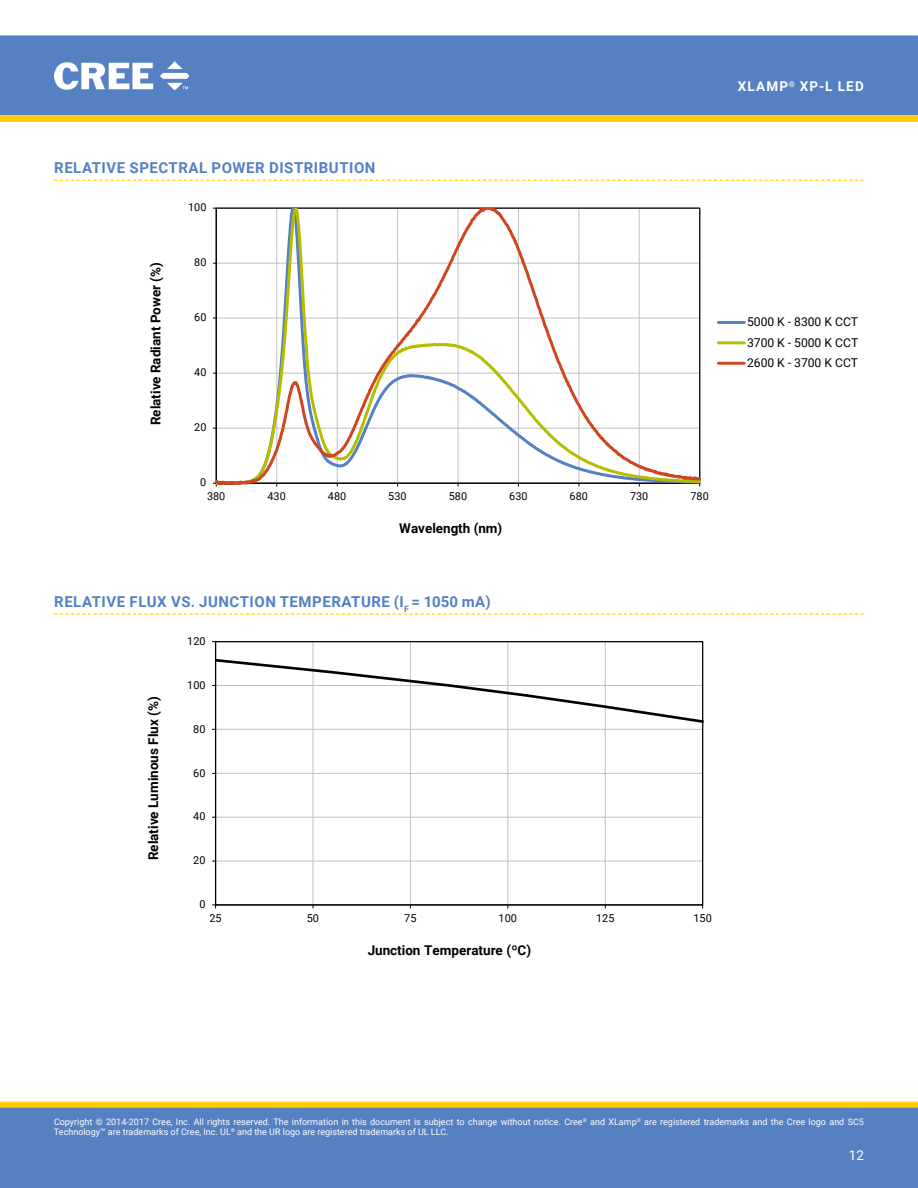
<style>
.page{position:relative;width:918px;height:1188px;background:#fff}
.page>*{position:absolute;margin:0;border:0;box-sizing:border-box;transform-origin:0 0}
.t1{font:700 15px "Roboto";letter-spacing:.035em;color:#5580c3}
.t2{font:700 13.5px "Roboto";color:#000}
.t3{font:700 13.5px "Roboto";letter-spacing:.085em;color:#fff}
.t4{font:13.5px "Roboto";color:#fff}
.t5{font:12.15px/20.4px "Roboto";color:#000;text-align:justify}
.t6{font:10.95px "Roboto";letter-spacing:.005em;color:#000}
.t7{font:10.8px "Roboto";letter-spacing:.005em;color:#000}
.t8{font:9px/10.8px "Roboto";color:#fff}
</style>
<div class="page">
<div style="left:0;top:35px;width:918px;height:80px;background:#5580c1"></div>
<img style="left:55px;top:62px;width:134px;height:28px">
<div style="left:1px;top:1102px;width:916px;height:6px;background:#ffce06"></div>
<div style="left:0;top:1102px;width:918px;height:6px;border:1px solid #ffce06"></div>
<div style="left:0;top:1108px;width:918px;height:80px;background:#5580c1"></div>
<svg style="left:0;top:115px;width:918px;height:7px;background:#fece08"></svg>
<svg style="left:54px;top:180px;width:810px;height:1px"></svg>
<svg style="left:54px;top:614px;width:810px;height:1px"></svg>
<hr style="left:216px;top:428px;width:484px;height:1px;background:#c0c0c0">
<hr style="left:216px;top:373px;width:484px;height:1px;background:#c0c0c0">
<hr style="left:216px;top:318px;width:484px;height:1px;background:#c0c0c0">
<hr style="left:216px;top:263px;width:484px;height:1px;background:#c0c0c0">
<hr style="left:639px;top:208px;width:1px;height:275px;background:#c0c0c0">
<svg style="left:216px;top:208px;width:396px;height:276px"></svg>
<svg style="left:603px;top:440px;width:98px;height:47px"></svg>
<hr style="left:718px;top:321px;width:26px;height:3px;background:#5580c3">
<hr style="left:718px;top:341px;width:26px;height:3px;background:#b5bd00">
<hr style="left:718px;top:362px;width:26px;height:3px;background:#cf4520">
<hr style="left:216px;top:861px;width:487px;height:1px;background:#c0c0c0">
<hr style="left:216px;top:817px;width:487px;height:1px;background:#c0c0c0">
<hr style="left:216px;top:773px;width:487px;height:1px;background:#c0c0c0">
<hr style="left:313px;top:642px;width:1px;height:263px;background:#c0c0c0">
<hr style="left:410px;top:642px;width:1px;height:263px;background:#c0c0c0">
<hr style="left:507px;top:642px;width:1px;height:263px;background:#c0c0c0">
<hr style="left:605px;top:642px;width:1px;height:263px;background:#c0c0c0">
<hr style="left:215px;top:642px;width:1px;height:263px;background:#000">
<hr style="left:216px;top:905px;width:487px;height:1px;background:#000">
<svg style="left:212px;top:657px;width:492px;height:73px"></svg>
<h2 class="t3" style="left:738px;top:77px;width:127px">XLAMP<sup>®</sup> XP-L LED</h2>
<h1 class="t1" style="left:54px;top:157px;width:11px">RELA</h1>
<h1 class="t1" style="left:92px;top:157px;width:49px">TIVE SPEC</h1>
<h1 class="t1" style="left:169px;top:157px;width:208px">TRAL POWER DISTRIBUTION</h1>
<h2 class="t2" style="left:146px;top:425px;width:164px;rotate:-90deg">Relative Radiant Power (%)</h2>
<p class="t7" style="left:188px;top:200px;width:20px">100</p>
<p class="t7" style="left:194px;top:255px;width:14px">80</p>
<p class="t7" style="left:194px;top:310px;width:14px">60</p>
<p class="t7" style="left:194px;top:365px;width:14px">40</p>
<p class="t7" style="left:194px;top:420px;width:14px">20</p>
<p class="t7" style="left:200px;top:475px;width:8px">0</p>
<p class="t7" style="left:207px;top:489px;width:20px">380</p>
<p class="t7" style="left:268px;top:489px;width:20px">430</p>
<p class="t7" style="left:328px;top:489px;width:20px">480</p>
<p class="t7" style="left:388px;top:489px;width:20px">530</p>
<p class="t7" style="left:449px;top:489px;width:20px">580</p>
<p class="t7" style="left:509px;top:489px;width:20px">630</p>
<p class="t7" style="left:570px;top:489px;width:20px">680</p>
<p class="t7" style="left:630px;top:489px;width:20px">730</p>
<p class="t7" style="left:690px;top:489px;width:20px">780</p>
<h2 class="t2" style="left:399px;top:518px;width:105px">Wavelength (nm)</h2>
<h1 class="t1" style="left:54px;top:591px;width:11px">RELA</h1>
<h1 class="t1" style="left:92px;top:591px;width:199px">TIVE FLUX VS. JUNCTION TEMPE</h1>
<h1 class="t1" style="left:331px;top:591px;width:161px">RATURE (I<sub>F</sub> = 1050 MA)</h1>
<p class="t6" style="left:187px;top:633px;width:20px">120</p>
<h2 class="t2" style="left:144px;top:860px;width:166px;rotate:-90deg">Relative Luminous Flux (%)</h2>
<p class="t6" style="left:187px;top:677px;width:20px">100</p>
<p class="t6" style="left:193px;top:721px;width:14px">80</p>
<p class="t6" style="left:193px;top:765px;width:14px">60</p>
<p class="t6" style="left:193px;top:809px;width:14px">40</p>
<p class="t6" style="left:193px;top:853px;width:14px">20</p>
<p class="t6" style="left:199px;top:897px;width:8px">0</p>
<p class="t6" style="left:209px;top:911px;width:14px">25</p>
<p class="t6" style="left:307px;top:911px;width:14px">50</p>
<p class="t6" style="left:404px;top:911px;width:14px">75</p>
<p class="t6" style="left:499px;top:911px;width:20px">100</p>
<p class="t6" style="left:596px;top:911px;width:20px">125</p>
<p class="t6" style="left:693px;top:911px;width:20px">150</p>
<h2 class="t2" style="left:368px;top:941px;width:165px">Junction Temperature (ºC)</h2>
<h3 class="t5" style="left:747px;top:311px;width:113px">5000 K - 8300 K CCT 3700 K - 5000 K CCT 2600 K - 3700 K CCT</h3>
<p class="t8" style="left:54px;top:1116px;width:811px">Copyright © 2014-2017 Cree, Inc. All rights reserved. The information in this document is subject to change without notice. Cree<sup>®</sup> and XLamp<sup>®</sup> are registered trademarks and the Cree logo and SC5<br>Technology™ are trademarks of Cree, Inc. UL<sup>®</sup> and the UR logo are registered trademarks of UL LLC.</p>
<h2 class="t4" style="left:849px;top:1145px;width:17px">12</h2>
</div>
